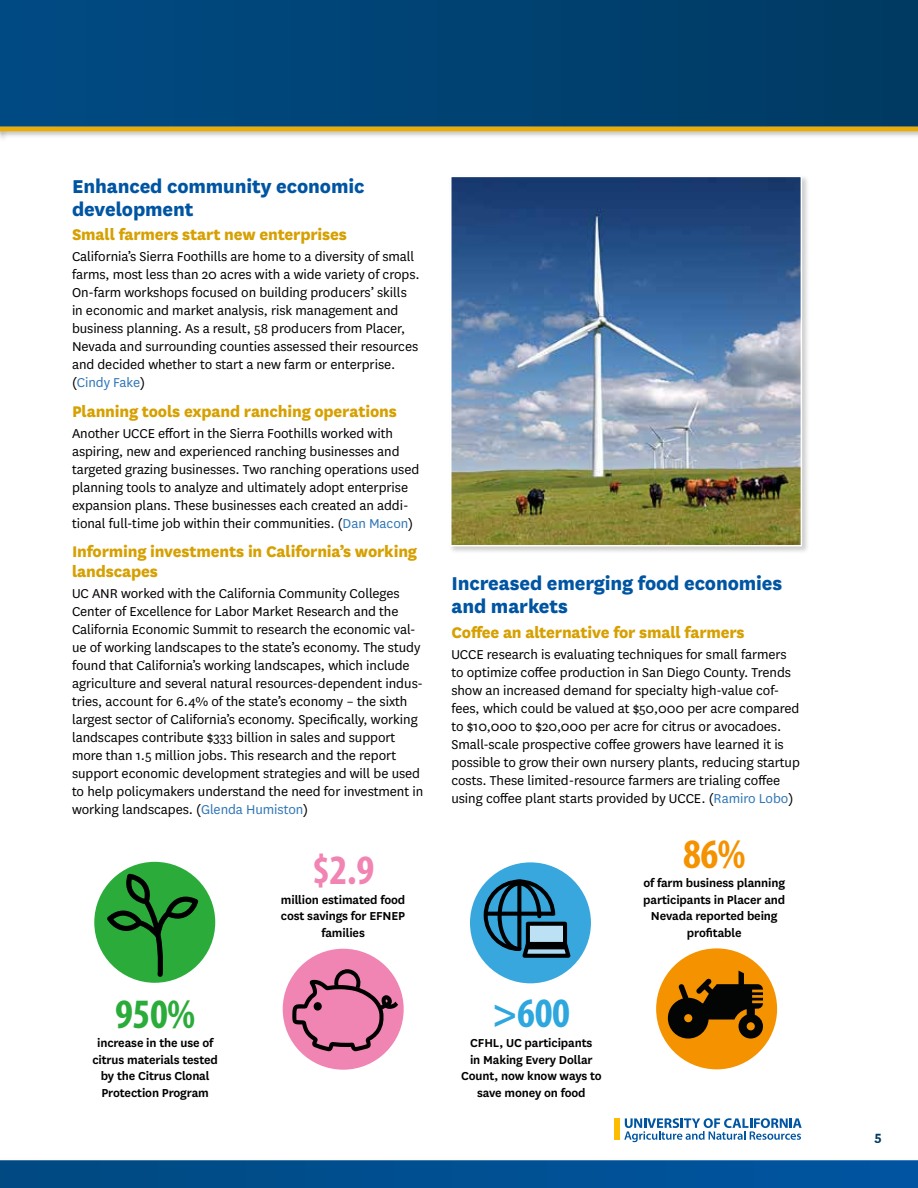
<style>
.page{position:relative;width:918px;height:1188px;background:#fff}
.page>*{position:absolute;margin:0;border:0;box-sizing:border-box;transform-origin:0 0}
.t1{font:700 condensed 42px "Myriad Pro";color:#2bac3a}
.t2{font:700 condensed 42px "Myriad Pro";color:#f184b2}
.t3{font:700 condensed 42px "Myriad Pro";color:#2ea7de}
.t4{font:700 condensed 42px "Myriad Pro";color:#f49200}
.t5{font:800 21.75px/23.2px "National";letter-spacing:-.005em;color:#0055a2}
.t6{font:800 18px/20.2px "National";letter-spacing:-.01em;color:#d6a000}
.t7{font:15px/18px "National";letter-spacing:-.005em;color:#000}
.t8{font:700 15px "National";color:#00385f}
.t9{font:600 13.5px/16.5px "National";letter-spacing:-.01em;color:#000;text-align:center}
.s1{color:#2e75b5}
</style>
<div class="page">
<svg style="left:624px;top:1118px;width:178px;height:24px"></svg>
<div style="left:615px;top:1118px;width:5px;height:22px;background:#fcbc00"></div>
<svg style="left:0;top:0;width:918px;height:126px;background:#004272"></svg>
<svg style="left:0;top:1160px;width:918px;height:28px;background:#025092"></svg>
<div style="left:0;top:126px;width:918px;height:13px;background:#000;opacity:.2"></div>
<hr style="left:0;top:127px;width:918px;height:4px;background:#edac00">
<div style="left:283px;top:949px;width:121px;height:121px;background:#f084b2;border-radius:50%"></div>
<svg style="left:292px;top:969px;width:106px;height:82px"></svg>
<div style="left:656px;top:948px;width:121px;height:121px;background:#f49200;border-radius:50%"></div>
<svg style="left:668px;top:971px;width:95px;height:68px"></svg>
<div style="left:94px;top:862px;width:121px;height:121px;background:#2bac3a;border-radius:50%"></div>
<svg style="left:107px;top:874px;width:91px;height:103px"></svg>
<div style="left:470px;top:862px;width:121px;height:121px;background:#38a7de;border-radius:50%"></div>
<svg style="left:482px;top:878px;width:92px;height:82px"></svg>
<div style="left:526px;top:922px;width:41px;height:27px;border:4px solid #000"></div>
<div style="left:448px;top:174px;width:362px;height:380px;background:#000;opacity:.2"></div>
<img style="left:453px;top:179px;width:346px;height:365px">
<div style="left:450px;top:176px;width:352px;height:371px;border:2px solid #fff"></div>
<h2 class="t5" style="left:72px;top:173px;width:294px">Enhanced community economic development</h2>
<p class="t6" style="left:72px;top:223px;width:277px">Small farmers start new enterprises</p>
<p class="t7" style="left:72px;top:247px;width:349px">California’s Sierra Foothills are home to a diversity of small farms, most less than 20 acres with a wide variety of crops.<br>On-farm workshops focused on building producers’ skills in economic and market analysis, risk management and business planning. As a result, 58 producers from Placer, Nevada and surrounding counties assessed their resources and decided whether to start a new farm or enterprise. (<span class="s1">Cindy Fake</span>)</p>
<p class="t6" style="left:72px;top:400px;width:326px">Planning tools expand ranching operations</p>
<p class="t7" style="left:72px;top:423px;width:349px">Another UCCE effort in the Sierra Foothills worked with aspiring, new and experienced ranching businesses and targeted grazing businesses. Two ranching operations used planning tools to analyze and ultimately adopt enterprise expansion plans. These businesses each created an addi&shy;tional full-time job within their communities. (<span class="s1">Dan Macon</span>)</p>
<p class="t6" style="left:72px;top:540px;width:347px">Informing investments in California’s working landscapes</p>
<p class="t7" style="left:72px;top:584px;width:353px">UC ANR worked with the California Community Colleges Center of Excellence for Labor Market Research and the California Economic Summit to research the economic val&shy;ue of working landscapes to the state’s economy. The study found that California’s working landscapes, which include agriculture and several natural resources-dependent indus&shy;tries, account for 6.4% of the state’s economy – the sixth largest sector of California’s economy. Specifically, working landscapes contribute $333 billion in sales and support more than 1.5 million jobs. This research and the report support economic development strategies and will be used to help policymakers understand the need for investment in working landscapes. (<span class="s1">Glenda Humiston</span>)</p>
<h1 class="t1" style="left:115px;top:987px;width:82px">950%</h1>
<p class="t9" style="left:92px;top:1034px;width:127px">increase in the use of citrus materials tested by the Citrus Clonal<br>Protection Program</p>
<h1 class="t2" style="left:312px;top:844px;width:64px">$2.9</h1>
<p class="t9" style="left:281px;top:891px;width:126px">million estimated food cost savings for EFNEP families</p>
<h2 class="t5" style="left:451px;top:570px;width:332px">Increased emerging food economies and markets</h2>
<p class="t6" style="left:451px;top:621px;width:295px">Coffee an alternative for small farmers</p>
<p class="t7" style="left:451px;top:644px;width:350px">UCCE research is evaluating techniques for small farmers to optimize coffee production in San Diego County. Trends show an increased demand for specialty high-value cof&shy;fees, which could be valued at $50,000 per acre compared to $10,000 to $20,000 per acre for citrus or avocadoes.<br>Small-scale prospective coffee growers have learned it is possible to grow their own nursery plants, reducing startup costs. These limited-resource farmers are trialing coffee using coffee plant starts provided by UCCE. (<span class="s1">Ramiro Lobo</span>)</p>
<h1 class="t3" style="left:493px;top:987px;width:79px">&gt;600</h1>
<p class="t9" style="left:461px;top:1034px;width:142px">CFHL, UC participants<br>in Making Every Dollar<br>Count, now know ways to save money on food</p>
<h1 class="t4" style="left:683px;top:827px;width:64px">86%</h1>
<p class="t9" style="left:643px;top:874px;width:144px">of farm business planning participants in Placer and<br>Nevada reported being profitable</p>
<p class="t8" style="left:875px;top:1126px;width:9px">5</p>
</div>
